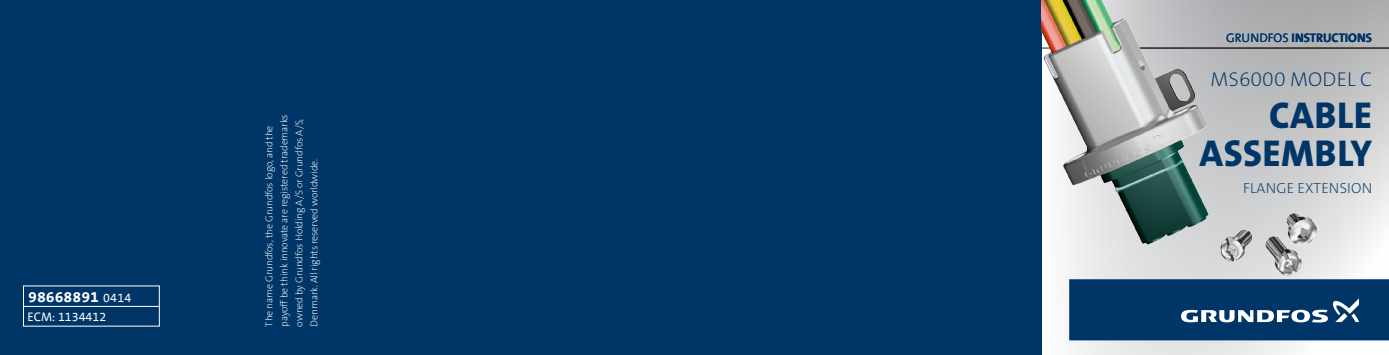
<style>
.page{position:relative;width:1389px;height:355px;background:#fff}
.page>*{position:absolute;margin:0;border:0;box-sizing:border-box;transform-origin:0 0}
.t1{font:37.5px/37.5px "Grundfos The Sans V2 OT 8 XB";letter-spacing:.015em;color:#003667;text-align:right}
.t2{font:20px "Grundfos The Sans V2 OT 2 XL";letter-spacing:.005em;color:#003667}
.t3{font:700 15px "Grundfos The Sans";letter-spacing:.04em;color:#fff}
.t4{font:14.75px "Grundfos The Sans V2 OT 2 XL";letter-spacing:.015em;color:#003667}
.t5{font:700 12.5px "Grundfos The Sans";color:#003667}
.t6{font:12.5px "Grundfos The Sans";color:#fff}
.t7{font:10px/15px "Grundfos The Sans V2 OT 2 XL";letter-spacing:-.01em;color:#fff}
.s1{font-weight:400;font-size:12.5px}
.s2{font-weight:400}
</style>
<div class="page">
<svg style="left:1068px;top:0;width:321px;height:354px"></svg>
<div style="left:0;top:0;width:1042px;height:354px;background:#003667"></div>
<hr style="left:23px;top:305px;width:137px;height:1px;background:#fff">
<svg style="left:1069px;top:279px;width:320px;height:61px;background:#194a76"></svg>
<hr style="left:1059px;top:48px;width:330px;height:1px;background:#231f20">
<img style="left:1042px;top:0;width:306px;height:305px">
<h3 class="t3" style="left:29px;top:289px;width:104px">98668891 <span class="s1">0414</span></h3>
<p class="t6" style="left:28px;top:309px;width:80px">ECM: 1134412</p>
<p class="t7" style="left:262px;top:326px;width:213px;rotate:-90deg">THE NAME GRUNDFOS, THE GRUNDFOS LOGO, AND THE PAYOFF BE THINK INNOVATE ARE REGISTERED TRADEMARKS OWNED BY GRUNDFOS HOLDING A/S OR GRUNDFOS A/S, DENMARK. ALL RIGHTS RESERVED WORLDWIDE.</p>
<p class="t5" style="left:1226px;top:31px;width:147px"><span class="s2">GRUNDFOS</span> INSTRUCTIONS</p>
<h2 class="t2" style="left:1211px;top:66px;width:163px">MS6000 MODEL C</h2>
<h1 class="t1" style="left:1199px;top:97px;width:174px">CABLE<br>ASSEMBLY</h1>
<h3 class="t4" style="left:1243px;top:178px;width:131px">FLANGE EXTENSION</h3>
</div>
